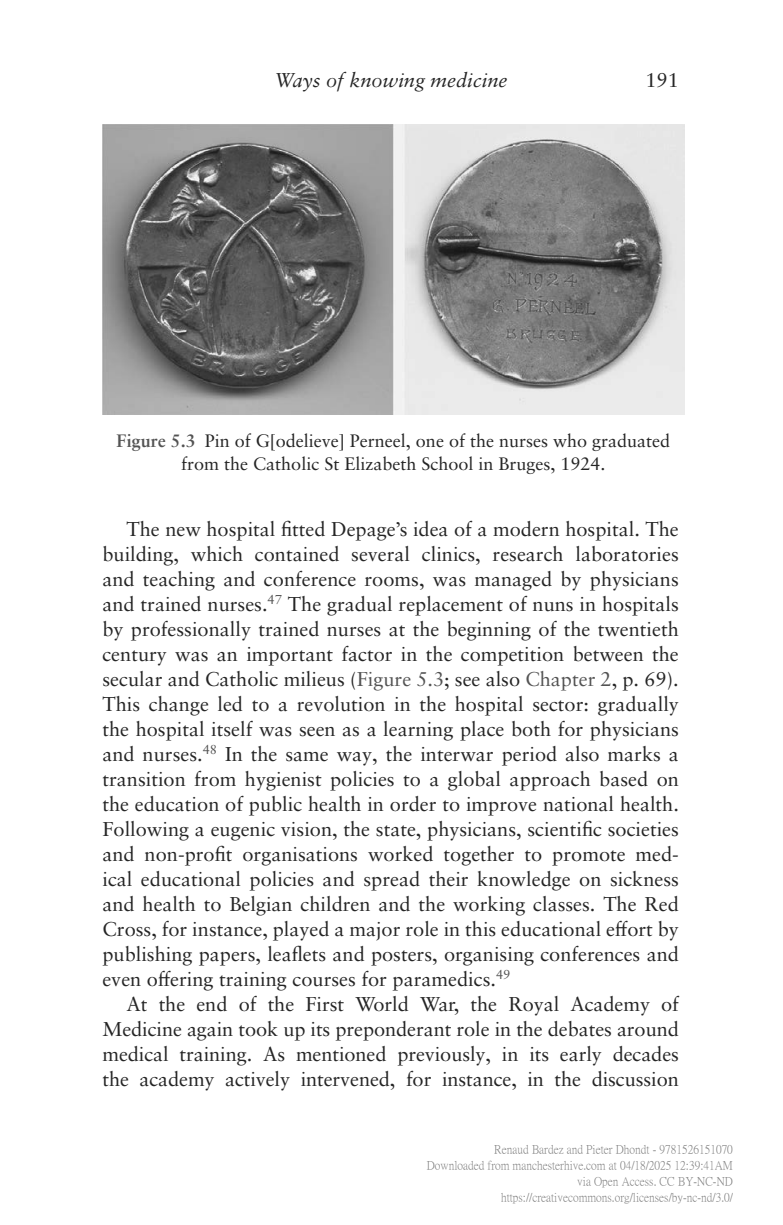
<style>
.page{position:relative;width:783px;height:1225px;background:#fff}
.page>*{position:absolute;margin:0;border:0;box-sizing:border-box;transform-origin:0 0}
.TextInd{font:20px "Sabon LT Pro";color:#252525}
.t1{font:italic 20px "Sabon LT Pro";color:#252525}
.FigCapt{font:18px/23px "Sabon LT Pro";color:#252525;text-align:center}
.t2{font:12px/16px "P Ming Li U";color:rgb(0 0 0/.5);text-align:right}
.s1{font-weight:700;color:#535353}
.s2{color:#535353}
</style>
<div class="page">
<img style="left:102px;top:125px;width:582px;height:290px">
<p class="t1" style="left:274px;top:68px;width:235px">Ways of knowing medicine</p>
<p class="TextInd" style="left:645px;top:68px;width:35px">191</p>
<p class="FigCapt" style="left:117px;top:428px;width:555px"><span class="s1">Figure 5.3</span> Pin of G[odelieve] Perneel, one of the nurses who graduated from the Catholic St Elizabeth School in Bruges, 1924.</p>
<p class="TextInd" style="left:126px;top:516px;width:553px">The new hospital fitted Depage’s idea of a modern hospital. The</p>
<p class="TextInd" style="left:102px;top:541px;width:577px">building, which contained several clinics, research laboratories</p>
<p class="TextInd" style="left:102px;top:566px;width:577px">and teaching and conference rooms, was managed by physicians</p>
<p class="TextInd" style="left:102px;top:591px;width:577px">and trained nurses.<sup>47</sup> The gradual replacement of nuns in hospitals</p>
<p class="TextInd" style="left:102px;top:616px;width:577px">by professionally trained nurses at the beginning of the twentieth</p>
<p class="TextInd" style="left:102px;top:641px;width:577px">century was an important factor in the competition between the</p>
<p class="TextInd" style="left:102px;top:666px;width:577px">secular and Catholic milieus (<span class="s2">Figure 5.3</span>; see also <span class="s2">Chapter 2</span>, p. 69).</p>
<p class="TextInd" style="left:102px;top:691px;width:578px">This change led to a revolution in the hospital sector: gradually</p>
<p class="TextInd" style="left:102px;top:716px;width:578px">the hospital itself was seen as a learning place both for physicians</p>
<p class="TextInd" style="left:102px;top:741px;width:578px">and nurses.<sup>48</sup> In the same way, the interwar period also marks a</p>
<p class="TextInd" style="left:102px;top:766px;width:578px">transition from hygienist policies to a global approach based on</p>
<p class="TextInd" style="left:102px;top:791px;width:578px">the education of public health in order to improve national health.</p>
<p class="TextInd" style="left:102px;top:816px;width:578px">Following a eugenic vision, the state, physicians, scientific societies</p>
<p class="TextInd" style="left:102px;top:841px;width:578px">and non-profit organisations worked together to promote med-</p>
<p class="TextInd" style="left:102px;top:866px;width:578px">ical educational policies and spread their knowledge on sickness</p>
<p class="TextInd" style="left:102px;top:891px;width:578px">and health to Belgian children and the working classes. The Red</p>
<p class="TextInd" style="left:102px;top:916px;width:578px">Cross, for instance, played a major role in this educational effort by</p>
<p class="TextInd" style="left:102px;top:941px;width:578px">publishing papers, leaflets and posters, organising conferences and</p>
<p class="TextInd" style="left:102px;top:966px;width:409px">even offering training courses for paramedics.<sup>49</sup></p>
<p class="TextInd" style="left:126px;top:991px;width:554px">At the end of the First World War, the Royal Academy of</p>
<p class="TextInd" style="left:102px;top:1016px;width:578px">Medicine again took up its preponderant role in the debates around</p>
<p class="TextInd" style="left:102px;top:1041px;width:578px">medical training. As mentioned previously, in its early decades</p>
<p class="TextInd" style="left:102px;top:1066px;width:577px">the academy actively intervened, for instance, in the discussion</p>
<p class="t2" style="left:426px;top:1141px;width:307px">Renaud Bardez and Pieter Dhondt - 9781526151070<br>Downloaded from manchesterhive.com at 04/18/2025 12:39:41AM via Open Access. CC BY-NC-ND https://creativecommons.org/licenses/by-nc-nd/3.0/</p>
</div>
